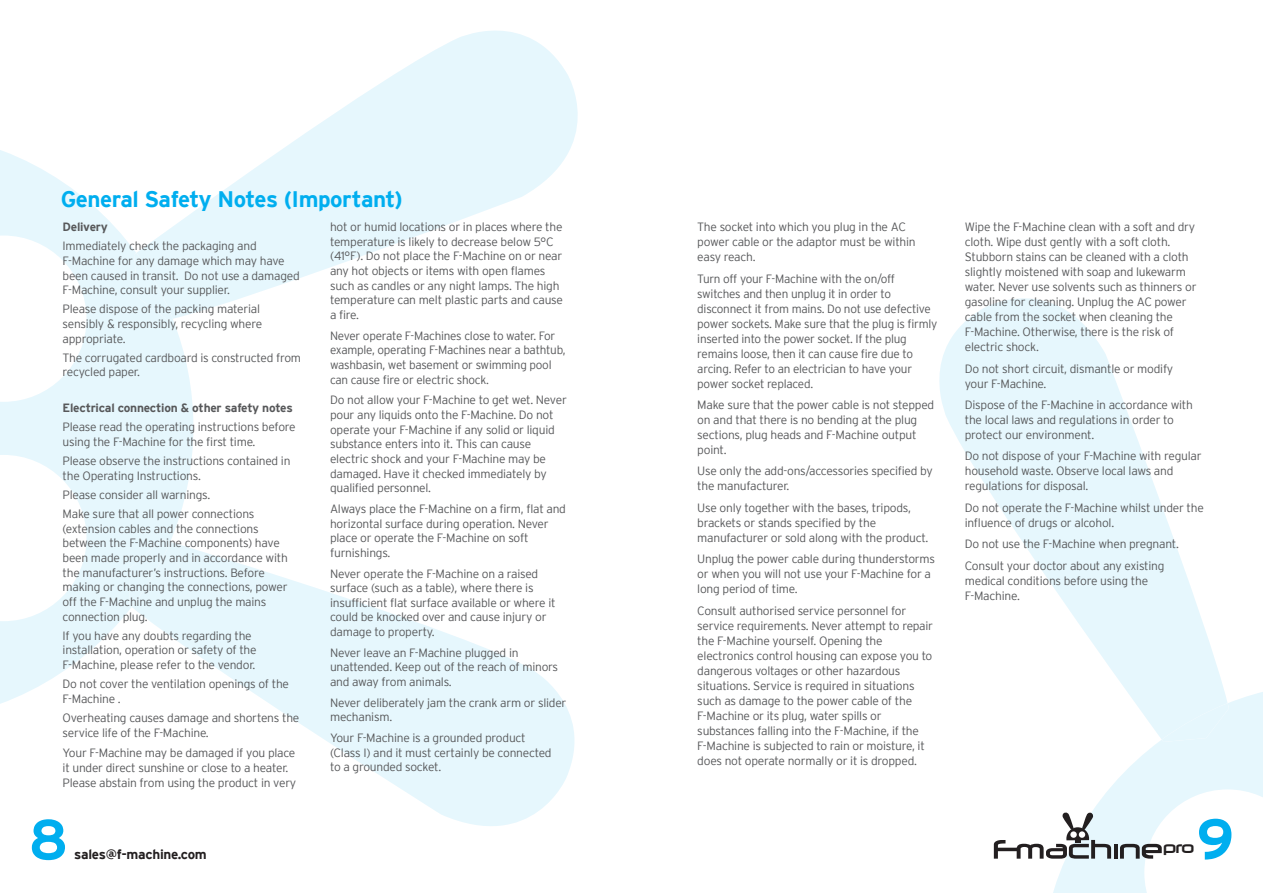
<style>
.page{position:relative;width:1263px;height:893px;background:#fff}
.page>*{position:absolute;margin:0;border:0;box-sizing:border-box;transform-origin:0 0}
.t1{font:700 56.55px "Interstate";color:#00aeef}
.t2{font:700 22.5px "Interstate";letter-spacing:-.02em;color:#00aeef}
.t3{font:14.7px "Neuropolitical";color:#231f20}
.t4{font:700 13.5px "Interstate";letter-spacing:-.02em;color:#231f20}
.t5{font:300 12px/14.7px "Interstate";letter-spacing:-.02em;color:#57585a}
.t6{font:700 12px "Interstate";letter-spacing:-.02em;color:#57585a}
</style>
<div class="page">
<svg style="left:193px;top:31px;width:385px;height:282px;fill:#e6f7fd"></svg>
<svg style="left:193px;top:549px;width:382px;height:277px;fill:#e6f7fd"></svg>
<svg style="left:0;top:150px;width:193px;height:554px;fill:#e6f7fd"></svg>
<div style="left:134px;top:253px;width:39px;height:67px;background:#e6f7fd"></div>
<div style="left:130px;top:539px;width:40px;height:68px;background:#e6f7fd"></div>
<svg style="left:939px;top:298px;width:283px;height:384px;fill:#e6f7fd"></svg>
<svg style="left:1053px;top:682px;width:210px;height:211px"></svg>
<div style="left:1162px;top:703px;width:67px;height:39px;background:#e6f7fd"></div>
<hr style="left:1114px;top:844px;width:3px;height:15px;background:#231f20">
<svg style="left:1120px;top:844px;width:42px;height:15px"></svg>
<svg style="left:994px;top:811px;width:117px;height:48px"></svg>
<div style="left:1079px;top:831px;width:6px;height:7px;background:#fff;border-radius:50%"></div>
<svg style="left:1070px;top:831px;width:7px;height:7px"></svg>
<h2 class="t2" style="left:61px;top:186px;width:344px">General Safety Notes (Important)</h2>
<p class="t6" style="left:63px;top:220px;width:47px">Delivery</p>
<p class="t5" style="left:63px;top:239px;width:239px">Immediately check the packaging and F-Machine for any damage which may have been caused in transit. Do not use a damaged F-Machine, consult your supplier.</p>
<p class="t5" style="left:63px;top:302px;width:201px">Please dispose of the packing material sensibly &amp; responsibly, recycling where appropriate.</p>
<p class="t5" style="left:63px;top:350px;width:240px">The corrugated cardboard is constructed from recycled paper.</p>
<p class="t6" style="left:63px;top:401px;width:232px">Electrical connection &amp; other safety notes</p>
<p class="t5" style="left:63px;top:420px;width:235px">Please read the operating instructions before using the F-Machine for the first time.</p>
<p class="t5" style="left:63px;top:453px;width:229px">Please observe the instructions contained in the Operating Instructions.</p>
<p class="t5" style="left:63px;top:485px;width:193px;line-height:19.2px">Please consider all warnings.<br>Make sure that all power connections</p>
<p class="t5" style="left:63px;top:521px;width:227px">(extension cables and the connections between the F-Machine components) have been made properly and in accordance with the manufacturer’s instructions. Before making or changing the connections, power off the F-Machine and unplug the mains connection plug.</p>
<p class="t5" style="left:63px;top:628px;width:196px">If you have any doubts regarding the installation, operation or safety of the<br>F-Machine, please refer to the vendor.</p>
<p class="t5" style="left:63px;top:677px;width:228px">Do not cover the ventilation openings of the<br>F-Machine .</p>
<p class="t5" style="left:63px;top:710px;width:238px">Overheating causes damage and shortens the service life of the F-Machine.</p>
<p class="t5" style="left:63px;top:746px;width:235px">Your F-Machine may be damaged if you place it under direct sunshine or close to a heater.<br>Please abstain from using the product in very</p>
<p class="t5" style="left:330px;top:219px;width:234px">hot or humid locations or in places where the temperature is likely to decrease below 5°C (41°F). Do not place the F-Machine on or near any hot objects or items with open flames such as candles or any night lamps. The high temperature can melt plastic parts and cause a fire.</p>
<p class="t5" style="left:330px;top:328px;width:237px">Never operate F-Machines close to water. For example, operating F-Machines near a bathtub, washbasin, wet basement or swimming pool can cause fire or electric shock.</p>
<p class="t5" style="left:330px;top:393px;width:238px">Do not allow your F-Machine to get wet. Never pour any liquids onto the F-Machine. Do not operate your F-Machine if any solid or liquid substance enters into it. This can cause electric shock and your F-Machine may be damaged. Have it checked immediately by qualified personnel.</p>
<p class="t5" style="left:330px;top:501px;width:237px">Always place the F-Machine on a firm, flat and horizontal surface during operation. Never place or operate the F-Machine on soft furnishings.</p>
<p class="t5" style="left:330px;top:566px;width:227px">Never operate the F-Machine on a raised surface (such as a table), where there is insufficient flat surface available or where it could be knocked over and cause injury or damage to property.</p>
<p class="t5" style="left:330px;top:645px;width:230px">Never leave an F-Machine plugged in unattended. Keep out of the reach of minors and away from animals.</p>
<p class="t5" style="left:330px;top:695px;width:238px">Never deliberately jam the crank arm or slider mechanism.</p>
<p class="t5" style="left:330px;top:730px;width:223px">Your F-Machine is a grounded product (Class I) and it must certainly be connected to a grounded socket.</p>
<h1 class="t1" style="left:30px;top:808px;width:39px">8</h1>
<p class="t4" style="left:74px;top:847px;width:134px">sales@f-machine.com</p>
<p class="t5" style="left:697px;top:219px;width:220px">The socket into which you plug in the AC power cable or the adaptor must be within easy reach.</p>
<p class="t5" style="left:697px;top:271px;width:242px">Turn off your F-Machine with the on/off switches and then unplug it in order to disconnect it from mains. Do not use defective power sockets. Make sure that the plug is firmly inserted into the power socket. If the plug remains loose, then it can cause fire due to arcing. Refer to an electrician to have your power socket replaced.</p>
<p class="t5" style="left:697px;top:397px;width:238px">Make sure that the power cable is not stepped on and that there is no bending at the plug sections, plug heads and F-Machine output point.</p>
<p class="t5" style="left:697px;top:464px;width:237px">Use only the add-ons/accessories specified by the manufacturer.</p>
<p class="t5" style="left:697px;top:500px;width:233px">Use only together with the bases, tripods, brackets or stands specified by the manufacturer or sold along with the product.</p>
<p class="t5" style="left:697px;top:551px;width:239px">Unplug the power cable during thunderstorms or when you will not use your F-Machine for a long period of time.</p>
<p class="t5" style="left:697px;top:603px;width:237px">Consult authorised service personnel for service requirements. Never attempt to repair the F-Machine yourself. Opening the electronics control housing can expose you to dangerous voltages or other hazardous situations. Service is required in situations such as damage to the power cable of the F-Machine or its plug, water spills or substances falling into the F-Machine, if the F-Machine is subjected to rain or moisture, it does not operate normally or it is dropped.</p>
<p class="t5" style="left:965px;top:219px;width:233px">Wipe the F-Machine clean with a soft and dry cloth. Wipe dust gently with a soft cloth.<br>Stubborn stains can be cleaned with a cloth slightly moistened with soap and lukewarm water. Never use solvents such as thinners or gasoline for cleaning. Unplug the AC power cable from the socket when cleaning the F-Machine. Otherwise, there is the risk of electric shock.</p>
<p class="t5" style="left:965px;top:361px;width:210px">Do not short circuit, dismantle or modify your F-Machine.</p>
<p class="t5" style="left:965px;top:397px;width:230px">Dispose of the F-Machine in accordance with the local laws and regulations in order to protect our environment.</p>
<p class="t5" style="left:965px;top:449px;width:238px">Do not dispose of your F-Machine with regular household waste. Observe local laws and regulations for disposal.</p>
<p class="t5" style="left:965px;top:500px;width:240px">Do not operate the F-Machine whilst under the influence of drugs or alcohol.</p>
<p class="t5" style="left:965px;top:533px;width:216px;line-height:21.5px">Do not use the F-Machine when pregnant.<br>Consult your doctor about any existing</p>
<p class="t5" style="left:965px;top:573px;width:185px">medical conditions before using the<br>F-Machine.</p>
<h1 class="t1" style="left:1196px;top:807px;width:39px">9</h1>
<p class="t3" style="left:1163px;top:838px;width:33px">pro</p>
</div>
